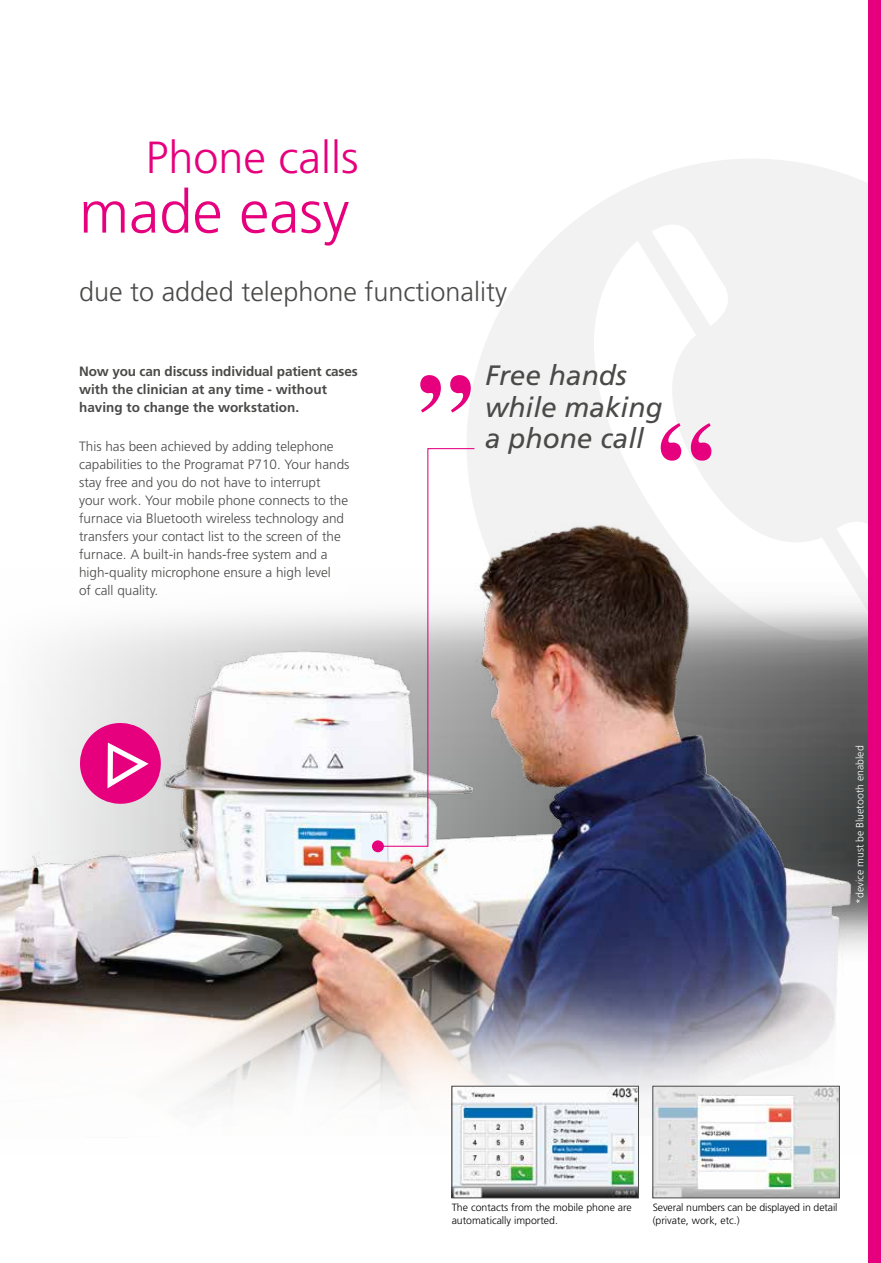
<style>
.page{position:relative;width:881px;height:1263px;background:#fff}
.page>*{position:absolute;margin:0;border:0;box-sizing:border-box;transform-origin:0 0}
.t1{font:700 111.75px "Times";color:#e6007d}
.t2{font:300 60px "Frutiger";color:#e6007d}
.t3{font:300 45px "Frutiger";color:#e6007d}
.t4{font:italic 28.05px/31.8px "Frutiger";color:#4a4a49}
.t5{font:300 27px "Frutiger";color:#4a4a49}
.t6{font:300 13.5px/18px "Frutiger";color:#4a4a49}
.t7{font:700 13.5px/18px "Frutiger";color:#4a4a49}
.t8{font:300 10.5px/12.6px "Frutiger";color:#000}
.t9{font:300 10.5px "Frutiger";color:#fff}
</style>
<div class="page">
<img style="left:0;top:612px;width:867px;height:525px">
<svg style="left:467px;top:159px;width:400px;height:571px;fill:#f3f2f2"></svg>
<div style="left:867px;top:0;width:13px;height:1263px;background:#e6007d"></div>
<img style="left:453px;top:1088px;width:183px;height:108px">
<div style="left:451px;top:1086px;width:187px;height:112px;border:1px solid #4a4a49"></div>
<img style="left:654px;top:1088px;width:183px;height:108px">
<div style="left:652px;top:1086px;width:187px;height:112px;border:1px solid #4a4a49"></div>
<svg style="left:74px;top:717px;width:92px;height:92px;background:#e66bae"></svg>
<svg style="left:377px;top:448px;width:98px;height:399px"></svg>
<div style="left:372px;top:840px;width:12px;height:12px;background:#e6007d;border-radius:50%"></div>
<h3 class="t3" style="left:146px;top:132px;width:214px">Phone calls</h3>
<h2 class="t2" style="left:79px;top:178px;width:271px">made easy</h2>
<h3 class="t5" style="left:79px;top:276px;width:429px">due to added telephone functionality</h3>
<p class="t7" style="left:79px;top:362px;width:280px">Now you can discuss individual patient cases with the clinician at any time - without having to change the workstation.</p>
<p class="t6" style="left:79px;top:438px;width:272px">This has been achieved by adding telephone capabilities to the Programat P710. Your hands stay free and you do not have to interrupt your work. Your mobile phone connects to the furnace via Bluetooth wireless technology and transfers your contact list to the screen of the furnace. A built-in hands-free system and a high-quality microphone ensure a high level<br>of call quality.</p>
<h1 class="t1" style="left:417px;top:248px;width:57px">„</h1>
<h3 class="t4" style="left:485px;top:359px;width:179px">Free hands while making a phone call</h3>
<h1 class="t1" style="left:656px;top:356px;width:57px">“</h1>
<p class="t9" style="left:853px;top:904px;width:160px;rotate:-90deg">*device must be Bluetooth enabled</p>
<p class="t8" style="left:451px;top:1201px;width:181px">The contacts from the mobile phone are automatically imported.</p>
<p class="t8" style="left:652px;top:1201px;width:186px">Several numbers can be displayed in detail (private, work, etc.)</p>
</div>
